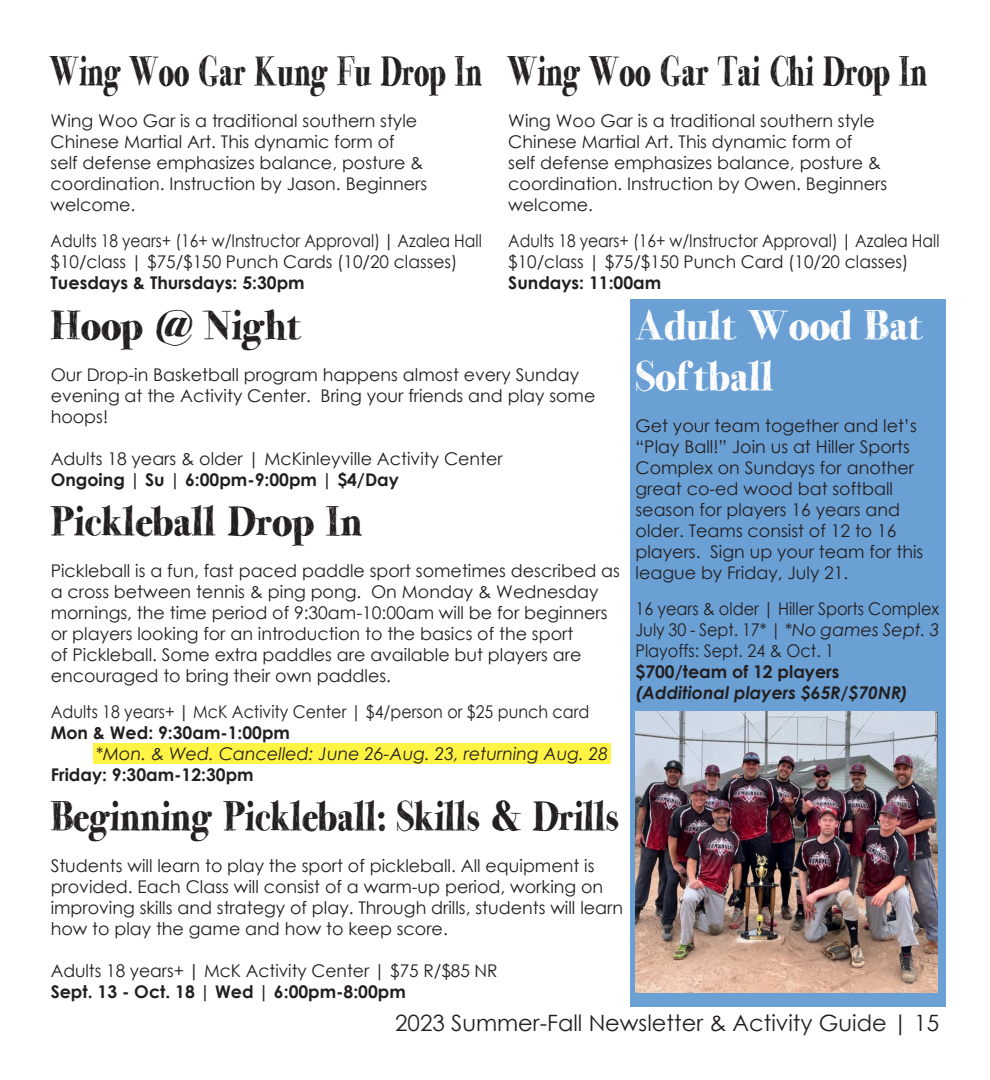
<style>
.page{position:relative;width:990px;height:1080px;background:#fff}
.page>*{position:absolute;margin:0;border:0;box-sizing:border-box;transform-origin:0 0}
.t1{font:42.5px "Moms Diner";color:#231f20;scale:.9 1}
.t2{font:42.5px "Moms Diner";color:#231f20}
.t3{font:42.5px "Moms Diner";color:#231f20;scale:.73 1}
.t4{font:42.5px "Moms Diner";color:#231f20;scale:.75 1}
.t5{font:42.5px/51px "Moms Diner";color:#fff}
.t6{font:22.5px "Century Gothic";color:#231f20}
.t7{font:17.5px/21px "Century Gothic";color:#231f20}
.t8{font:700 17.5px "Century Gothic";color:#231f20}
.t9{font:17.5px "Century Gothic";color:#231f20;scale:.89 1}
.t10{font:17.5px "Century Gothic";color:#231f20;scale:.92 1}
.t11{font:17.5px "Century Gothic";color:#231f20;scale:.91 1}
.t12{font:italic 17.5px "Century Gothic";color:#231f20}
.t13{font:italic 700 17.5px "Century Gothic";color:#231f20}
.s1{font-weight:700}
.s2{font-style:italic}
</style>
<div class="page">
<div style="left:94px;top:743px;width:517px;height:21px;background:#fff343"></div>
<div style="left:630px;top:299px;width:315px;height:708px;background:#6ba0d5"></div>
<img style="left:636px;top:711px;width:302px;height:281px">
<p class="t3" style="left:51px;top:54px;width:592px">Wing Woo Gar Kung Fu Drop In</p>
<p class="t7" style="left:51px;top:110px;width:378px">Wing Woo Gar is a traditional southern style Chinese Martial Art. This dynamic form of<br>self defense emphasizes balance, posture &amp; coordination. Instruction by Jason. Beginners welcome.</p>
<p class="t9" style="left:51px;top:228px;width:486px">Adults 18 years+ (16+ w/Instructor Approval) <span class="s1">|</span> Azalea Hall</p>
<p class="t7" style="left:51px;top:251px;width:408px">$10/class | $75/$150 Punch Cards (10/20 classes)</p>
<p class="t8" style="left:51px;top:269px;width:256px">Tuesdays &amp; Thursdays: 5:30pm</p>
<p class="t4" style="left:508px;top:54px;width:560px">Wing Woo Gar Tai Chi Drop In</p>
<p class="t7" style="left:508px;top:110px;width:381px">Wing Woo Gar is a traditional southern style Chinese Martial Art. This dynamic form of<br>self defense emphasizes balance, posture &amp; coordination. Instruction by Owen. Beginners welcome.</p>
<p class="t9" style="left:508px;top:228px;width:486px">Adults 18 years+ (16+ w/Instructor Approval) <span class="s1">|</span> Azalea Hall</p>
<p class="t7" style="left:508px;top:251px;width:402px">$10/class | $75/$150 Punch Card (10/20 classes)</p>
<p class="t8" style="left:508px;top:269px;width:154px">Sundays: 11:00am</p>
<p class="t2" style="left:51px;top:308px;width:252px">Hoop @ Night</p>
<p class="t7" style="left:51px;top:363px;width:546px">Our Drop-in Basketball program happens almost every Sunday evening at the Activity Center. Bring your friends and play some hoops!</p>
<p class="t7" style="left:51px;top:447px;width:454px">Adults 18 years &amp; older | McKinleyville Activity Center</p>
<p class="t8" style="left:51px;top:466px;width:350px">Ongoing | Su | 6:00pm-9:00pm | $4/Day</p>
<p class="t2" style="left:51px;top:504px;width:313px">Pickleball Drop In</p>
<p class="t7" style="left:51px;top:560px;width:571px">Pickleball is a fun, fast paced paddle sport sometimes described as a cross between tennis &amp; ping pong. On Monday &amp; Wednesday mornings, the time period of 9:30am-10:00am will be for beginners or players looking for an introduction to the basics of the sport<br>of Pickleball. Some extra paddles are available but players are encouraged to bring their own paddles.</p>
<p class="t11" style="left:51px;top:699px;width:593px">Adults 18 years+ <span class="s1">|</span> McK Activity Center | $4/person or $25 punch card</p>
<p class="t8" style="left:51px;top:719px;width:241px">Mon &amp; Wed: 9:30am-1:00pm</p>
<p class="t12" style="left:96px;top:741px;width:514px">*Mon. &amp; Wed. Cancelled: June 26-Aug. 23, returning Aug. 28</p>
<p class="t8" style="left:51px;top:761px;width:205px">Friday: 9:30am-12:30pm</p>
<p class="t1" style="left:51px;top:800px;width:632px">Beginning Pickleball: Skills &amp; Drills</p>
<p class="t7" style="left:51px;top:855px;width:574px">Students will learn to play the sport of pickleball. All equipment is provided. Each Class will consist of a warm-up period, working on improving skills and strategy of play. Through drills, students will learn how to play the game and how to keep score.</p>
<p class="t7" style="left:51px;top:960px;width:449px">Adults 18 years+ <span class="s1">|</span> McK Activity Center | $75 R/$85 NR</p>
<p class="t8" style="left:51px;top:979px;width:357px">Sept. 13 - Oct. 18 | Wed | 6:00pm-8:00pm</p>
<p class="t5" style="left:636px;top:303px;width:289px">Adult Wood Bat<br>Softball</p>
<p class="t7" style="left:636px;top:414px;width:289px">Get your team together and let’s “Play Ball!” Join us at Hiller Sports<br>Complex on Sundays for another great co-ed wood bat softball season for players 16 years and older. Teams consist of 12 to 16 players. Sign up your team for this league by Friday, July 21.</p>
<p class="t10" style="left:636px;top:596px;width:332px">16 years &amp; older | Hiller Sports Complex</p>
<p class="t10" style="left:636px;top:617px;width:332px">July 30 - Sept. 17* | <span class="s2">*No games Sept. 3</span></p>
<p class="t10" style="left:636px;top:638px;width:217px">Playoffs: Sept. 24 &amp; Oct. 1</p>
<p class="t8" style="left:636px;top:658px;width:206px">$700/team of 12 players</p>
<p class="t13" style="left:636px;top:679px;width:274px">(Additional players $65R/$70NR)</p>
<p class="t6" style="left:395px;top:1007px;width:546px">2023 Summer-Fall Newsletter &amp; Activity Guide | 15</p>
</div>
